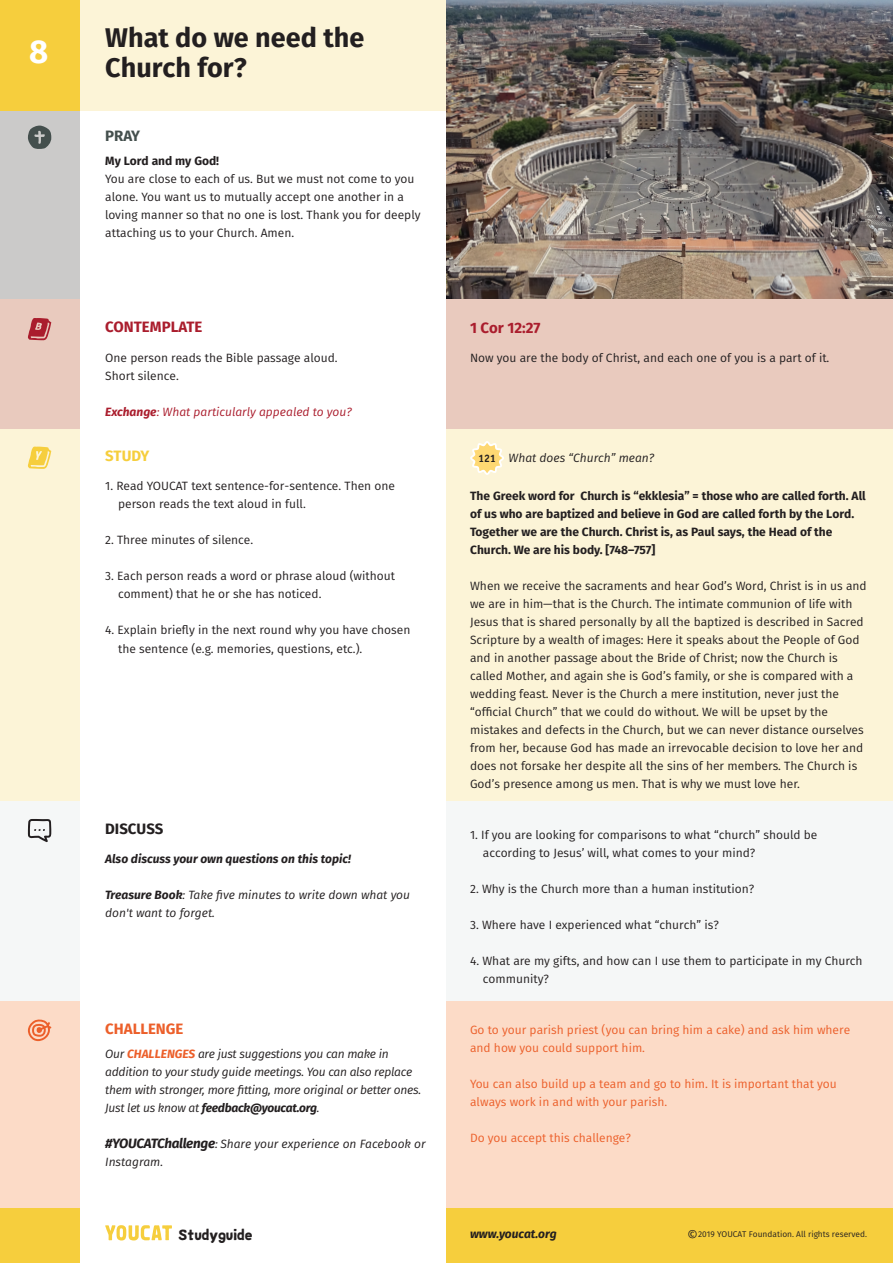
<style>
.page{position:relative;width:893px;height:1263px;background:#fff}
.page>*{position:absolute;margin:0;border:0;box-sizing:border-box;transform-origin:0 0}
.t1{font:700 33px "Fira Sans";color:#fff}
.t2{font:700 27px/30px "Fira Sans";color:#231f20}
.t3{font:700 15px "Fira Sans";color:#aa1d2d}
.t4{font:700 15px "Fira Sans";color:#ec5f2a}
.t5{font:700 15px "Fira Sans";color:#231f20}
.t6{font:700 15px "Fira Sans";letter-spacing:-.005em;color:#f6ce3d}
.t7{font:700 15px "Fira Sans";color:#444f4d}
.t8{font:900 14.85px "Rockster";color:#231f20}
.t9{font:12px/18px "Fira Sans";color:#231f20}
.t10{font:700 12px/18px "Fira Sans";color:#231f20}
.t11{font:12px/18px "Fira Sans";color:#ec5f2a}
.t12{font:italic 12px/18px "Fira Sans";letter-spacing:-.02em;color:#231f20}
.t13{font:italic 12px/18px "Fira Sans";color:#231f20}
.t14{font:italic 700 12px "Fira Sans";color:#231f20}
.t15{font:italic 12px "Fira Sans";color:#aa1d2d}
.t16{font:8.4px "Fira Sans";color:#231f20}
.s1{font-weight:700}
.s2{font-weight:700;color:#ec5f2a}
.s3{font-weight:700;font-size:13.5px}
.s4{font-family:"Officina Sans ITC Pro";font-weight:700;font-style:normal;font-size:10.8px}
.s5{font-size:13.5px}
</style>
<div class="page">
<div style="left:79px;top:0;width:367px;height:111px;background:#fcf4d7"></div>
<img style="left:446px;top:0;width:447px;height:300px">
<div style="left:0;top:0;width:79px;height:111px;background:#f6ce3d"></div>
<div style="left:0;top:111px;width:79px;height:189px;background:#cbcac9"></div>
<div style="left:446px;top:300px;width:447px;height:129px;background:#e9cabe"></div>
<div style="left:0;top:300px;width:79px;height:129px;background:#e9cabe"></div>
<div style="left:0;top:429px;width:79px;height:372px;background:#fcf4d7"></div>
<div style="left:446px;top:429px;width:447px;height:372px;background:#fcf4d7"></div>
<svg style="left:28px;top:126px;width:23px;height:23px"></svg>
<svg style="left:28px;top:318px;width:23px;height:23px"></svg>
<svg style="left:28px;top:446px;width:23px;height:23px"></svg>
<div style="left:446px;top:1207px;width:447px;height:56px;background:#f6ce3d"></div>
<div style="left:0;top:1207px;width:79px;height:56px;background:#f6ce3d"></div>
<svg style="left:105px;top:1225px;width:67px;height:15px"></svg>
<div style="left:0;top:801px;width:79px;height:200px;background:#f5f7f7"></div>
<div style="left:446px;top:801px;width:447px;height:200px;background:#f5f7f7"></div>
<svg style="left:28px;top:819px;width:23px;height:23px"></svg>
<div style="left:0;top:1001px;width:79px;height:206px;background:#fcdbc7"></div>
<div style="left:446px;top:1001px;width:447px;height:206px;background:#fcdbc7"></div>
<svg style="left:28px;top:1019px;width:23px;height:22px"></svg>
<svg style="left:470px;top:441px;width:34px;height:34px"></svg>
<h1 class="t1" style="left:29px;top:24px;width:21px">8</h1>
<h2 class="t2" style="left:105px;top:21px;width:261px">What do we need the<br>Church for?</h2>
<p class="t7" style="left:105px;top:123px;width:36px">PRAY</p>
<p class="t10" style="left:105px;top:151px;width:115px">My Lord and my God!</p>
<p class="t9" style="left:105px;top:170px;width:317px">You are close to each of us. But we must not come to you alone. You want us to mutually accept one another in a loving manner so that no one is lost. Thank you for deeply attaching us to your Church. Amen.</p>
<p class="t3" style="left:105px;top:315px;width:99px">CONTEMPLATE</p>
<p class="t9" style="left:105px;top:348px;width:234px">One person reads the Bible passage aloud.<br>Short silence.</p>
<p class="t15" style="left:105px;top:402px;width:248px"><span class="s1">Exchange</span>: What particularly appealed to you?</p>
<p class="t6" style="left:105px;top:444px;width:46px">STUDY</p>
<p class="t9" style="left:118px;top:477px;width:278px;text-indent:-13px">1. Read YOUCAT text sentence-for-sentence. Then one person reads the text aloud in full.</p>
<p class="t9" style="left:105px;top:531px;width:150px">2. Three minutes of silence.</p>
<p class="t9" style="left:118px;top:567px;width:278px;text-indent:-13px">3. Each person reads a word or phrase aloud (without comment) that he or she has noticed.</p>
<p class="t9" style="left:118px;top:621px;width:294px;text-indent:-13px">4. Explain briefly in the next round why you have chosen the sentence (e.g. memories, questions, etc.).</p>
<p class="t5" style="left:105px;top:816px;width:60px">DISCUSS</p>
<p class="t14" style="left:105px;top:849px;width:247px">Also discuss your own questions on this topic!</p>
<p class="t13" style="left:105px;top:885px;width:306px"><span class="s1">Treasure Book</span>: Take five minutes to write down what you don't want to forget.</p>
<p class="t4" style="left:105px;top:1016px;width:80px">CHALLENGE</p>
<p class="t12" style="left:105px;top:1045px;width:317px">Our <span class="s2">CHALLENGES</span> are just suggestions you can make in addition to your study guide meetings. You can also replace them with stronger, more fitting, more original or better ones.<br>Just let us know at <span class="s1">feedback@youcat.org</span>.</p>
<p class="t13" style="left:105px;top:1135px;width:322px"><span class="s3">#YOUCATChallenge</span>: Share your experience on Facebook or<br>Instagram.</p>
<p class="t3" style="left:470px;top:315px;width:72px">1 Cor 12:27</p>
<p class="t9" style="left:470px;top:348px;width:361px">Now you are the body of Christ, and each one of you is a part of it.</p>
<p class="t13" style="left:478px;top:449px;width:177px"><span class="s4">121</span> What does “Church” mean?</p>
<p class="t10" style="left:470px;top:486px;width:397px">The Greek word for Church is “ekklesia” = those who are called forth. All of us who are baptized and believe in God are called forth by the Lord.<br>Together we are the Church. Christ is, as Paul says, the Head of the Church. We are his body. [748–757]</p>
<p class="t9" style="left:470px;top:576px;width:398px">When we receive the sacraments and hear God’s Word, Christ is in us and we are in him—that is the Church. The intimate communion of life with Jesus that is shared personally by all the baptized is described in Sacred Scripture by a wealth of images: Here it speaks about the People of God and in another passage about the Bride of Christ; now the Church is called Mother, and again she is God’s family, or she is compared with a wedding feast. Never is the Church a mere institution, never just the “official Church” that we could do without. We will be upset by the mistakes and defects in the Church, but we can never distance ourselves from her, because God has made an irrevocable decision to love her and does not forsake her despite all the sins of her members. The Church is God’s presence among us men. That is why we must love her.</p>
<p class="t9" style="left:483px;top:825px;width:336px;text-indent:-13px">1. If you are looking for comparisons to what “church” should be according to Jesus’ will, what comes to your mind?</p>
<p class="t9" style="left:470px;top:879px;width:286px">2. Why is the Church more than a human institution?</p>
<p class="t9" style="left:470px;top:915px;width:250px">3. Where have I experienced what “church” is?</p>
<p class="t9" style="left:483px;top:951px;width:381px;text-indent:-13px">4. What are my gifts, and how can I use them to participate in my Church community?</p>
<p class="t11" style="left:470px;top:1021px;width:382px">Go to your parish priest (you can bring him a cake) and ask him where and how you could support him.</p>
<p class="t11" style="left:470px;top:1075px;width:368px">You can also build up a team and go to him. It is important that you always work in and with your parish.</p>
<p class="t11" style="left:470px;top:1129px;width:162px">Do you accept this challenge?</p>
<p class="t8" style="left:178px;top:1224px;width:76px">Studyguide</p>
<p class="t14" style="left:470px;top:1224px;width:88px">www.youcat.org</p>
<p class="t16" style="left:687px;top:1228px;width:181px"><span class="s5">©</span>2019 YOUCAT Foundation. All rights reserved.</p>
</div>
